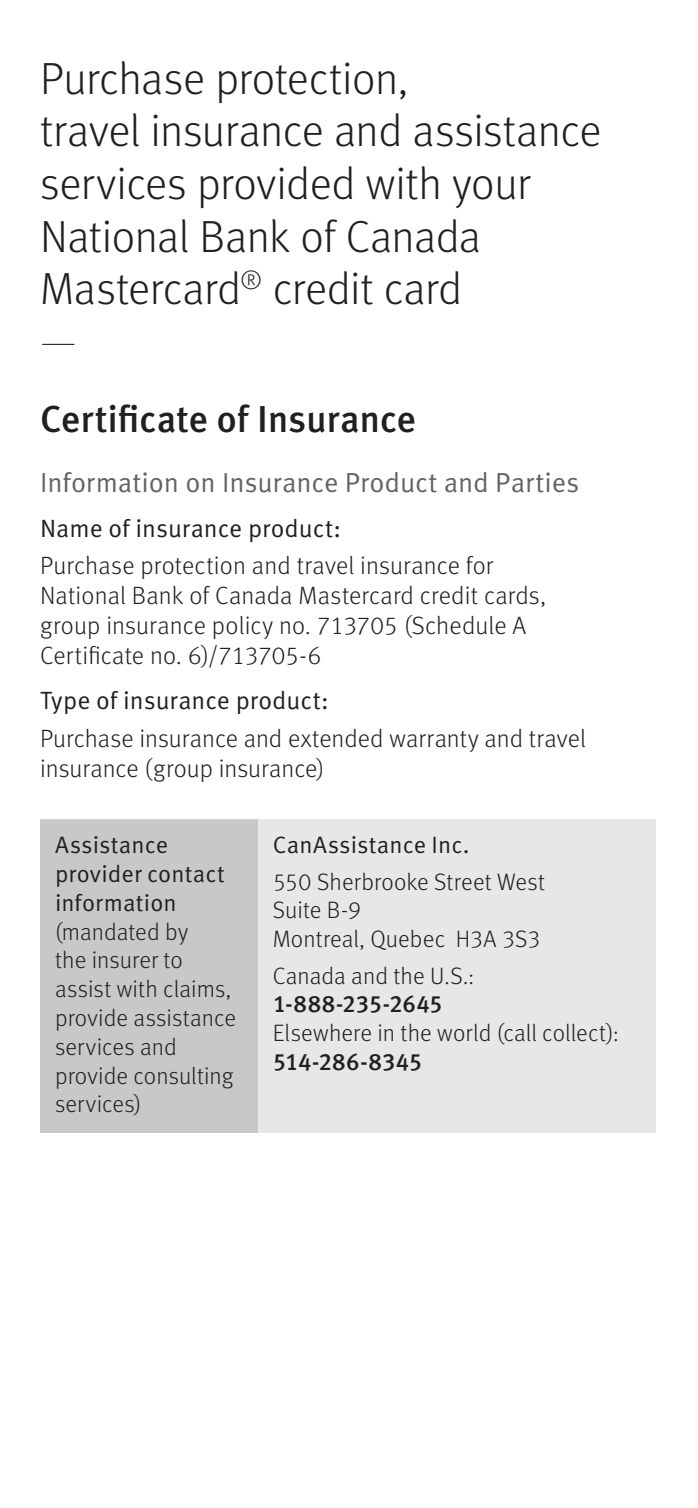
<style>
.page{position:relative;width:698px;height:1508px;background:#fff}
.page>*{position:absolute;margin:0;border:0;box-sizing:border-box;transform-origin:0 0}
.t1{font:300 45px/52.5px "Meta OT";letter-spacing:-.01em;color:#231f20}
.t2{font:500 37.5px "Meta OT";letter-spacing:-.005em;color:#231f20}
.t3{font:27.5px "Meta OT Norm";letter-spacing:-.005em;color:#636366}
.t4{font:300 25px/30px "Meta OT";letter-spacing:.005em;color:#231f20}
.t5{font:25px "Meta OT Norm";color:#231f20}
.t6{font:300 23.75px/28.8px "Meta OT";letter-spacing:.005em;color:#231f20}
.t7{font:23.75px/28.8px "Meta OT Norm";letter-spacing:.005em;color:#231f20}
.t8{font:500 23.75px "Meta OT";color:#231f20}
.s1{font-weight:100}
</style>
<div class="page">
<div style="left:40px;top:818px;width:218px;height:314px;background:#c7c8ca"></div>
<div style="left:258px;top:818px;width:397px;height:314px;background:#e6e7e9"></div>
<hr style="left:40px;top:816px;width:218px;height:3px;background:#fff">
<hr style="left:258px;top:816px;width:397px;height:3px;background:#fff">
<h1 class="t1" style="left:40px;top:53px;width:562px">Purchase protection,<br>travel insurance and assistance services provided with your<br>National Bank of Canada<br>Mastercard<sup>®</sup> credit card<br><span class="s1">—</span></h1>
<h2 class="t2" style="left:40px;top:395px;width:377px">Certificate of Insurance</h2>
<p class="t3" style="left:40px;top:465px;width:541px">Information on Insurance Product and Parties</p>
<p class="t5" style="left:40px;top:513px;width:302px">Name of insurance product:</p>
<p class="t4" style="left:40px;top:551px;width:507px">Purchase protection and travel insurance for National Bank of Canada Mastercard credit cards, group insurance policy no. 713705 (Schedule A Certificate no. 6)/713705-6</p>
<p class="t5" style="left:40px;top:685px;width:290px">Type of insurance product:</p>
<p class="t4" style="left:40px;top:723px;width:547px">Purchase insurance and extended warranty and travel insurance (group insurance)</p>
<p class="t7" style="left:55px;top:831px;width:171px">Assistance provider contact information</p>
<p class="t6" style="left:55px;top:917px;width:182px">(mandated by<br>the insurer to assist with claims, provide assistance services and provide consulting services)</p>
<p class="t7" style="left:273px;top:831px;width:198px">CanAssistance Inc.</p>
<p class="t6" style="left:273px;top:867px;width:274px">550 Sherbrooke Street West<br>Suite B-9<br>Montreal, Quebec H3A 3S3</p>
<p class="t6" style="left:273px;top:961px;width:203px">Canada and the U.S.:</p>
<p class="t8" style="left:273px;top:989px;width:172px">1-888-235-2645</p>
<p class="t6" style="left:273px;top:1019px;width:347px">Elsewhere in the world (call collect):</p>
<p class="t8" style="left:273px;top:1047px;width:151px">514-286-8345</p>
</div>
